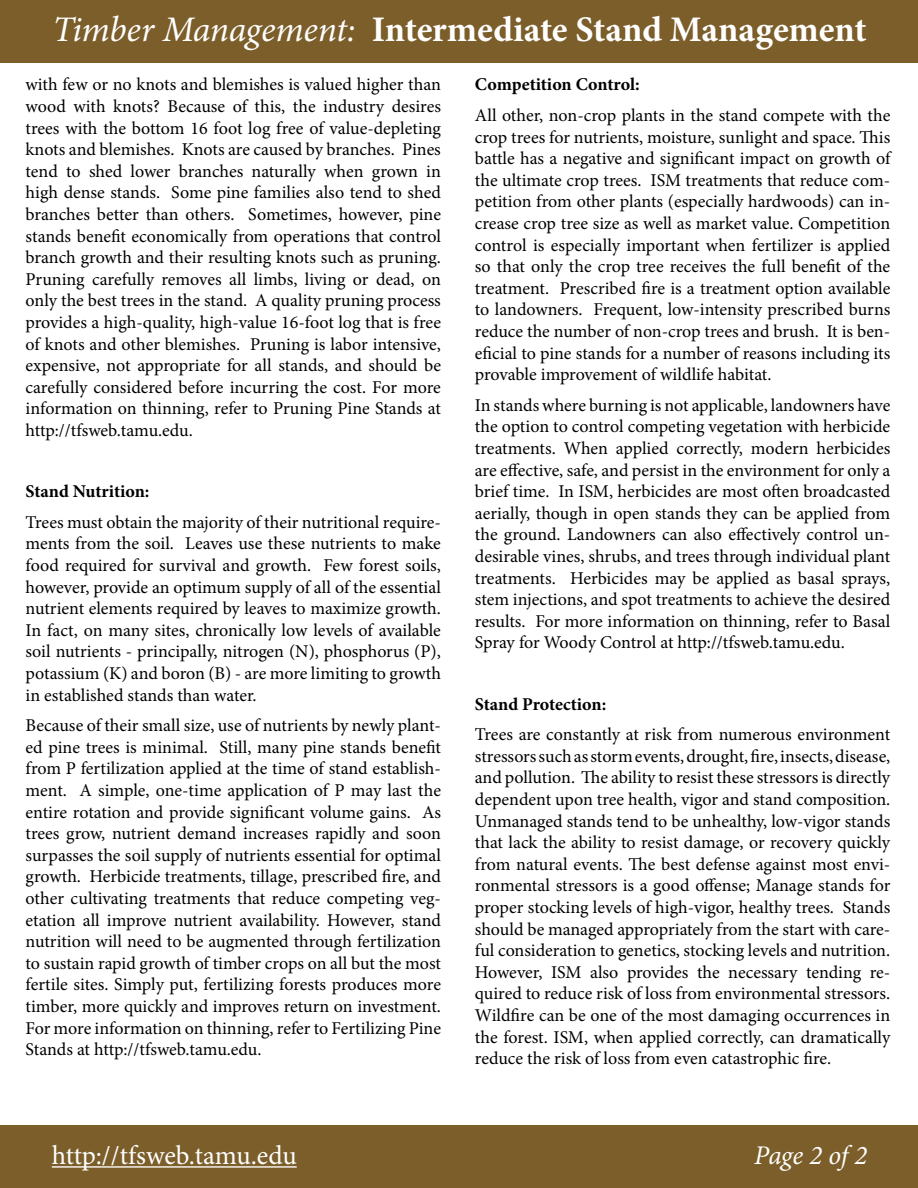
<style>
.page{position:relative;width:918px;height:1188px;background:#fff}
.page>*{position:absolute;margin:0;border:0;box-sizing:border-box;transform-origin:0 0}
.t1{font:700 36px "Minion Pro";letter-spacing:-.005em;color:#fff}
.t2{font:27px "Minion Pro";letter-spacing:-.01em;color:#fff}
.t3{font:italic 27px "Minion Pro";letter-spacing:-.015em;color:#fff}
.t4{font:18px/21.6px "Minion Pro";letter-spacing:-.005em;color:#000;text-align:justify}
.t5{font:700 18px "Minion Pro";letter-spacing:-.005em;color:#000}
.s1{font-weight:400;font-style:italic}
</style>
<div class="page">
<div style="left:0;top:0;width:918px;height:62px;background:#7c5e2a"></div>
<div style="left:0;top:1126px;width:918px;height:62px;background:#7c5e2a"></div>
<hr style="left:52px;top:1166px;width:245px;height:2px;background:#fff">
<h1 class="t1" style="left:52px;top:4px;width:816px"><span class="s1">Timber Management:</span> Intermediate Stand Management</h1>
<p class="t4" style="left:26px;top:74px;width:417px">with few or no knots and blemishes is valued higher than wood with knots? Because of this, the industry desires trees with the bottom 16 foot log free of value-depleting knots and blemishes. Knots are caused by branches. Pines tend to shed lower branches naturally when grown in high dense stands. Some pine families also tend to shed branches better than others. Sometimes, however, pine stands benefit economically from operations that control branch growth and their resulting knots such as pruning.<br>Pruning carefully removes all limbs, living or dead, on only the best trees in the stand. A quality pruning process provides a high-quality, high-value 16-foot log that is free of knots and other blemishes. Pruning is labor intensive, expensive, not appropriate for all stands, and should be carefully considered before incurring the cost. For more information on thinning, refer to Pruning Pine Stands at http://tfsweb.tamu.edu.</p>
<p class="t5" style="left:26px;top:479px;width:125px">Stand Nutrition:</p>
<p class="t4" style="left:26px;top:511px;width:417px">Trees must obtain the majority of their nutritional require&shy;ments from the soil. Leaves use these nutrients to make food required for survival and growth. Few forest soils, however, provide an optimum supply of all of the essential nutrient elements required by leaves to maximize growth.<br>In fact, on many sites, chronically low levels of available soil nutrients - principally, nitrogen (N), phosphorus (P), potassium (K) and boron (B) - are more limiting to growth in established stands than water.</p>
<p class="t4" style="left:26px;top:715px;width:417px">Because of their small size, use of nutrients by newly plant&shy;ed pine trees is minimal. Still, many pine stands benefit from P fertilization applied at the time of stand establish&shy;ment. A simple, one-time application of P may last the entire rotation and provide significant volume gains. As trees grow, nutrient demand increases rapidly and soon surpasses the soil supply of nutrients essential for optimal growth. Herbicide treatments, tillage, prescribed fire, and other cultivating treatments that reduce competing veg&shy;etation all improve nutrient availability. However, stand nutrition will need to be augmented through fertilization to sustain rapid growth of timber crops on all but the most fertile sites. Simply put, fertilizing forests produces more timber, more quickly and improves return on investment.<br>For more information on thinning, refer to Fertilizing Pine Stands at http://tfsweb.tamu.edu.</p>
<p class="t5" style="left:475px;top:72px;width:166px">Competition Control:</p>
<p class="t4" style="left:475px;top:105px;width:417px">All other, non-crop plants in the stand compete with the crop trees for nutrients, moisture, sunlight and space. This battle has a negative and significant impact on growth of the ultimate crop trees. ISM treatments that reduce com&shy;petition from other plants (especially hardwoods) can in&shy;crease crop tree size as well as market value. Competition control is especially important when fertilizer is applied so that only the crop tree receives the full benefit of the treatment. Prescribed fire is a treatment option available to landowners. Frequent, low-intensity prescribed burns reduce the number of non-crop trees and brush. It is ben&shy;eficial to pine stands for a number of reasons including its provable improvement of wildlife habitat.</p>
<p class="t4" style="left:475px;top:394px;width:417px">In stands where burning is not applicable, landowners have the option to control competing vegetation with herbicide treatments. When applied correctly, modern herbicides are effective, safe, and persist in the environment for only a brief time. In ISM, herbicides are most often broadcasted aerially, though in open stands they can be applied from the ground. Landowners can also effectively control un&shy;desirable vines, shrubs, and trees through individual plant treatments. Herbicides may be applied as basal sprays, stem injections, and spot treatments to achieve the desired results. For more information on thinning, refer to Basal Spray for Woody Control at http://tfsweb.tamu.edu.</p>
<p class="t5" style="left:475px;top:691px;width:133px">Stand Protection:</p>
<p class="t4" style="left:475px;top:724px;width:417px">Trees are constantly at risk from numerous environment stressors such as storm events, drought, fire, insects, disease, and pollution. The ability to resist these stressors is directly dependent upon tree health, vigor and stand composition.<br>Unmanaged stands tend to be unhealthy, low-vigor stands that lack the ability to resist damage, or recovery quickly from natural events. The best defense against most envi&shy;ronmental stressors is a good offense; Manage stands for proper stocking levels of high-vigor, healthy trees. Stands should be managed appropriately from the start with care&shy;ful consideration to genetics, stocking levels and nutrition.<br>However, ISM also provides the necessary tending re&shy;quired to reduce risk of loss from environmental stressors.<br>Wildfire can be one of the most damaging occurrences in the forest. ISM, when applied correctly, can dramatically reduce the risk of loss from even catastrophic fire.</p>
<h2 class="t2" style="left:52px;top:1138px;width:246px">http://tfsweb.tamu.edu</h2>
<h2 class="t3" style="left:754px;top:1137px;width:115px">Page 2 of 2</h2>
</div>
